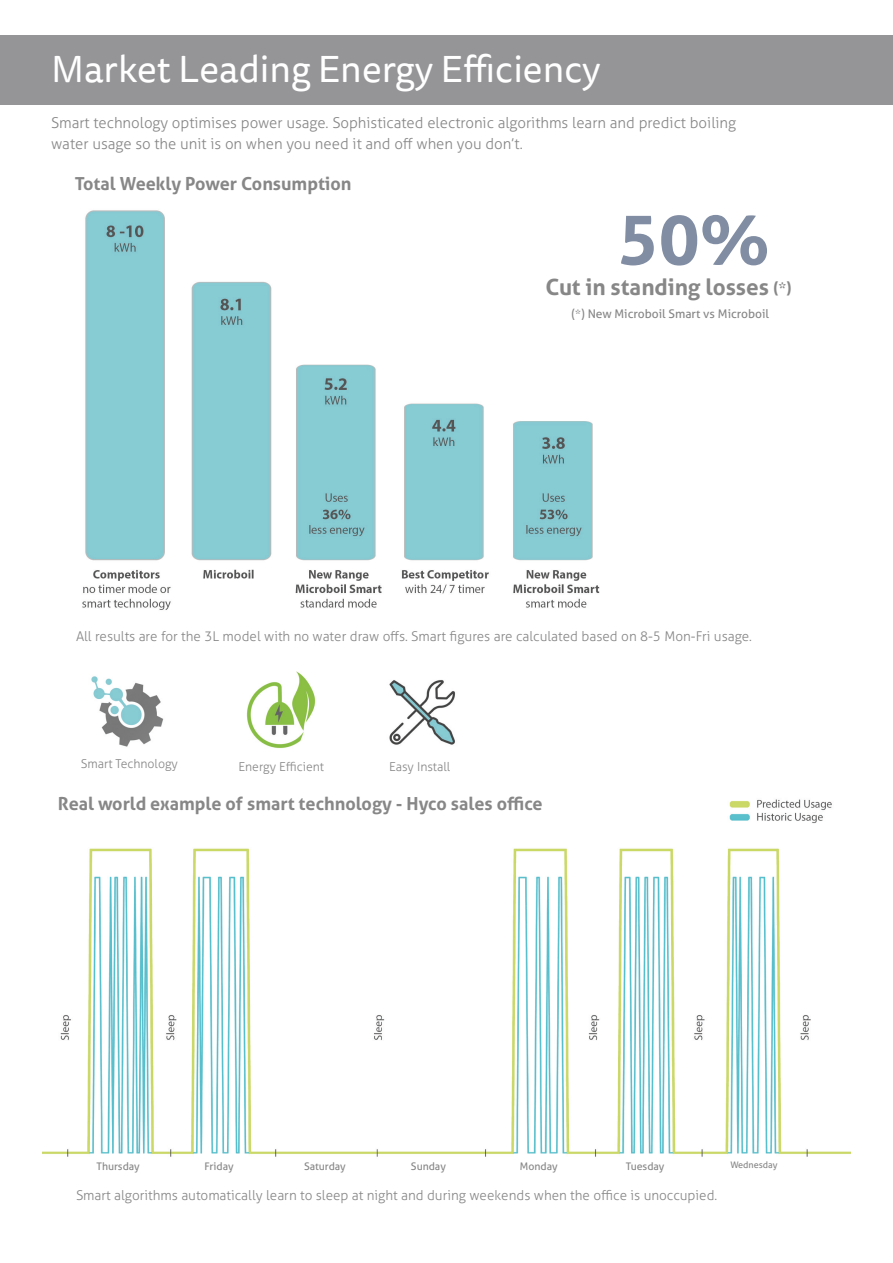
<style>
.page{position:relative;width:893px;height:1263px;background:#fff}
.page>*{position:absolute;margin:0;border:0;box-sizing:border-box;transform-origin:0 0}
.t1{font:700 69px "Aller";color:#818da3}
.t2{font:37.5px "Tisa Sans Pro";color:#fff}
.t3{font:700 22.5px "Aller";color:#878787}
.t4{font:700 18px "Aller";color:#878787}
.t5{font:300 15px/21px "Aller";color:#878787}
.t6{font:300 13.5px "Aller";color:#878787}
.t7{font:300 12.3px "Aller";color:#878787}
.t8{font:12px "Aller";color:#878787}
.t9{font:10.5px "Aller";color:#878787}
.t10{font:9px "Aller";color:#878787}
.s1{font-size:15px}
</style>
<div class="page">
<img style="left:82px;top:210px;width:518px;height:400px">
<img style="left:389px;top:680px;width:67px;height:65px">
<div style="left:0;top:35px;width:893px;height:69px;background:#959598"></div>
<img style="left:43px;top:799px;width:807px;height:358px">
<img style="left:246px;top:671px;width:70px;height:77px">
<img style="left:91px;top:676px;width:73px;height:71px">
<h2 class="t2" style="left:51px;top:44px;width:551px">Market Leading Energy Efficiency</h2>
<p class="t5" style="left:51px;top:112px;width:687px">Smart technology optimises power usage. Sophisticated electronic algorithms learn and predict boiling water usage so the unit is on when you need it and off when you don’t.</p>
<h3 class="t4" style="left:75px;top:172px;width:278px">Total Weekly Power Consumption</h3>
<h1 class="t1" style="left:617px;top:196px;width:153px">50%</h1>
<h3 class="t3" style="left:546px;top:273px;width:247px">Cut in standing losses <span class="s1">(*)</span></h3>
<p class="t8" style="left:571px;top:306px;width:199px">(*) New Microboil Smart vs Microboil</p>
<p class="t6" style="left:76px;top:628px;width:677px">All results are for the 3L model with no water draw offs. Smart figures are calculated based on 8-5 Mon-Fri usage.</p>
<p class="t7" style="left:81px;top:756px;width:99px">Smart Technology</p>
<p class="t7" style="left:239px;top:759px;width:87px">Energy Efficient</p>
<p class="t7" style="left:389px;top:759px;width:63px">Easy Install</p>
<h3 class="t4" style="left:58px;top:792px;width:486px">Real world example of smart technology - Hyco sales office</h3>
<p class="t9" style="left:97px;top:1159px;width:45px">Thursday</p>
<p class="t9" style="left:204px;top:1159px;width:31px">Friday</p>
<p class="t9" style="left:304px;top:1159px;width:43px">Saturday</p>
<p class="t9" style="left:411px;top:1159px;width:36px">Sunday</p>
<p class="t9" style="left:520px;top:1159px;width:39px">Monday</p>
<p class="t9" style="left:626px;top:1159px;width:40px">Tuesday</p>
<p class="t10" style="left:730px;top:1159px;width:49px">Wednesday</p>
<p class="t6" style="left:76px;top:1187px;width:643px">Smart algorithms automatically learn to sleep at night and during weekends when the office is unoccupied.</p>
</div>
